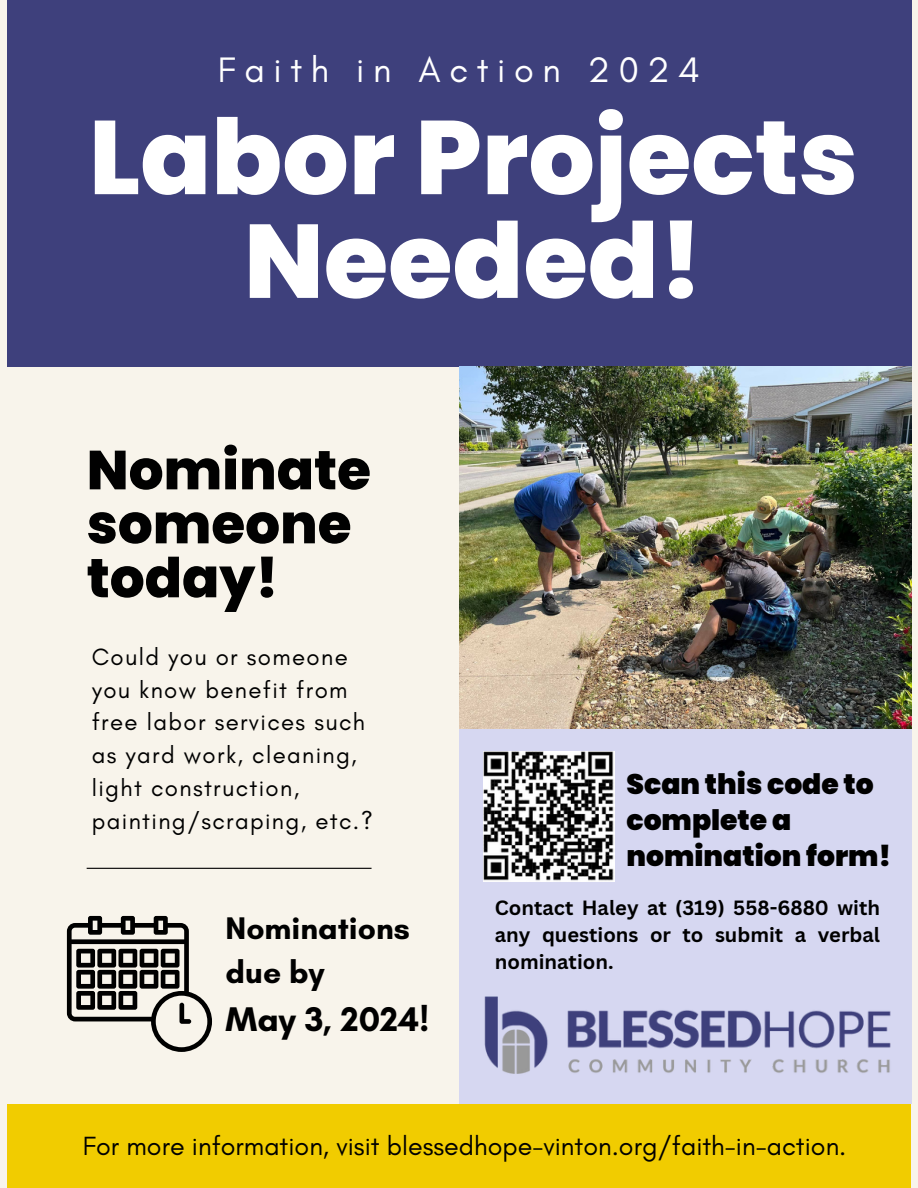
<style>
.page{position:relative;width:918px;height:1188px;background:#f8f4eb}
.page>*{position:absolute;margin:0;border:0;box-sizing:border-box;transform-origin:0 0}
.t1{font:800 104.4px/103.6px "Poppins";color:#fff;text-align:center}
.t2{font:800 54.9px/54px "Poppins";color:#010101}
.t3{font:36px "Glacial Indifference";letter-spacing:.24em;color:#fff}
.t4{font:700 34.8px "Glacial Indifference";color:#000}
.t5{font:700 31.8px/43.8px "Glacial Indifference";color:#000}
.t6{font:900 28.2px/36px "Poppins";color:#000}
.t7{font:26.85px "Glacial Indifference";color:#010101}
.t8{font:24px/32.8px "Glacial Indifference";letter-spacing:.055em;color:#000}
.t9{font:700 20.1px/27px "Canva Sans";color:#000;text-align:justify}
</style>
<div class="page">
<div style="left:7px;top:0;width:904px;height:367px;background:#3e407c"></div>
<div style="left:459px;top:728px;width:452px;height:376px;background:#d6d7f1"></div>
<div style="left:7px;top:1104px;width:904px;height:84px;background:#f1cc00"></div>
<img style="left:459px;top:367px;width:452px;height:361px">
<hr style="left:87px;top:868px;width:285px;height:1px;background:#000">
<img style="left:484px;top:996px;width:407px;height:78px">
<svg style="left:67px;top:916px;width:145px;height:136px"></svg>
<img style="left:484px;top:751px;width:130px;height:131px">
<h2 class="t3" style="left:218px;top:47px;width:484px">Faith in Action 2024</h2>
<p class="t1" style="left:89px;top:106px;width:771px">Labor Projects<br>Needed!</p>
<p class="t2" style="left:87px;top:443px;width:286px">Nominate someone today!</p>
<h4 class="t8" style="left:92px;top:640px;width:283px">Could you or someone you know benefit from free labor services such as yard work, cleaning, light construction, painting/scraping, etc.?</h4>
<p class="t5" style="left:226px;top:906px;width:186px">Nominations due by</p>
<p class="t4" style="left:226px;top:998px;width:205px">May 3, 2024!</p>
<p class="t6" style="left:627px;top:767px;width:266px">Scan this code to complete a nomination form!</p>
<p class="t9" style="left:495px;top:893px;width:387px">Contact Haley at (319) 558-6880 with any questions or to submit a verbal nomination.</p>
<h5 class="t7" style="left:83px;top:1130px;width:765px">For more information, visit blessedhope-vinton.org/faith-in-action.</h5>
</div>
